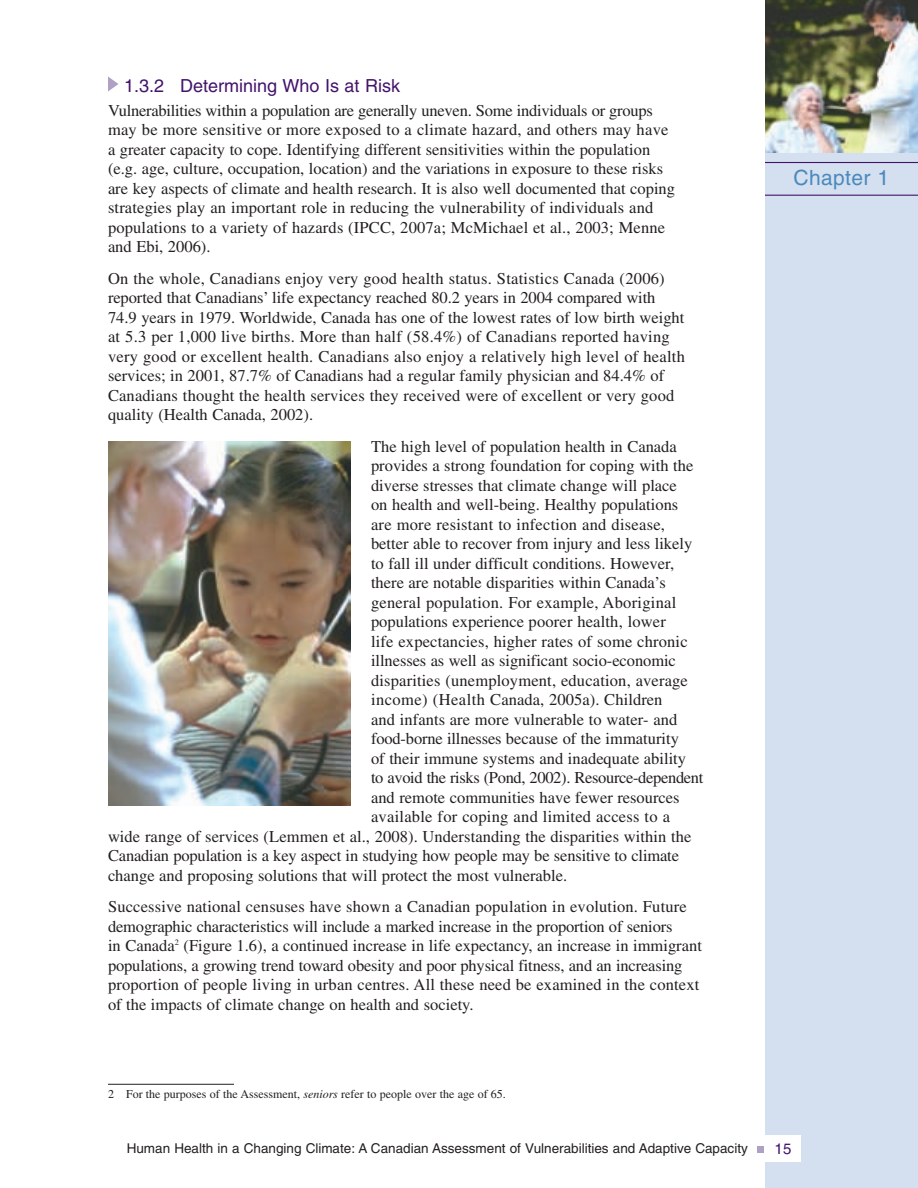
<style>
.page{position:relative;width:918px;height:1188px;background:#fff}
.page>*{position:absolute;margin:0;border:0;box-sizing:border-box;transform-origin:0 0}
.t1{font:21px "Helvetica";letter-spacing:.015em;color:#4a89be}
.t2{font:18px "Helvetica";color:#44146b}
.t3{font:16.5px/19.5px "Times";color:#231f20}
.t4{font:16.5px "Times";letter-spacing:-.02em;color:#231f20}
.t5{font:15px "Helvetica";color:#44146b}
.t6{font:13.5px "Helvetica";color:#231f20}
.t7{font:12px "Times";color:#231f20}
.s1{font-style:italic}
</style>
<div class="page">
<div style="left:757px;top:1146px;width:7px;height:7px;background:#afa1c4"></div>
<div style="left:765px;top:0;width:153px;height:1188px;background:#d4e0ef"></div>
<img style="left:765px;top:0;width:153px;height:153px">
<div style="left:765px;top:1135px;width:36px;height:27px;background:#fff"></div>
<svg style="left:108px;top:76px;width:10px;height:16px"></svg>
<hr style="left:765px;top:162px;width:153px;height:1px;background:#44146b">
<hr style="left:765px;top:195px;width:153px;height:1px;background:#44146b">
<img style="left:108px;top:441px;width:242px;height:365px">
<hr style="left:108px;top:1084px;width:126px;height:1px;background:#231f20">
<p class="t2" style="left:124px;top:79px;width:278px">1.3.2 Determining Who Is at Risk</p>
<p class="t3" style="left:108px;top:102px;width:569px">Vulnerabilities within a population are generally uneven. Some individuals or groups may be more sensitive or more exposed to a climate hazard, and others may have a greater capacity to cope. Identifying different sensitivities within the population (e.g. age, culture, occupation, location) and the variations in exposure to these risks are key aspects of climate and health research. It is also well documented that coping strategies play an important role in reducing the vulnerability of individuals and populations to a variety of hazards (IPCC, 2007a; McMichael et al., 2003; Menne and Ebi, 2006).</p>
<p class="t3" style="left:108px;top:270px;width:578px">On the whole, Canadians enjoy very good health status. Statistics Canada (2006) reported that Canadians’ life expectancy reached 80.2 years in 2004 compared with 74.9 years in 1979. Worldwide, Canada has one of the lowest rates of low birth weight at 5.3 per 1,000 live births. More than half (58.4%) of Canadians reported having very good or excellent health. Canadians also enjoy a relatively high level of health services; in 2001, 87.7% of Canadians had a regular family physician and 84.4% of Canadians thought the health services they received were of excellent or very good quality (Health Canada, 2002).</p>
<p class="t3" style="left:371px;top:438px;width:307px">The high level of population health in Canada</p>
<p class="t3" style="left:371px;top:457px;width:324px">provides a strong foundation for coping with the</p>
<p class="t3" style="left:371px;top:477px;width:307px">diverse stresses that climate change will place</p>
<p class="t3" style="left:371px;top:496px;width:309px">on health and well-being. Healthy populations</p>
<p class="t3" style="left:371px;top:516px;width:296px">are more resistant to infection and disease,</p>
<p class="t3" style="left:371px;top:535px;width:323px">better able to recover from injury and less likely</p>
<p class="t3" style="left:371px;top:555px;width:305px">to fall ill under difficult conditions. However,</p>
<p class="t3" style="left:371px;top:574px;width:296px">there are notable disparities within Canada’s</p>
<p class="t3" style="left:371px;top:594px;width:307px">general population. For example, Aboriginal</p>
<p class="t3" style="left:371px;top:613px;width:296px">populations experience poorer health, lower</p>
<p class="t3" style="left:371px;top:633px;width:318px">life expectancies, higher rates of some chronic</p>
<p class="t3" style="left:371px;top:652px;width:306px">illnesses as well as significant socio-economic</p>
<p class="t3" style="left:371px;top:672px;width:318px">disparities (unemployment, education, average</p>
<p class="t3" style="left:371px;top:691px;width:293px">income) (Health Canada, 2005a). Children</p>
<p class="t3" style="left:371px;top:711px;width:308px">and infants are more vulnerable to water- and</p>
<p class="t3" style="left:371px;top:730px;width:309px">food-borne illnesses because of the immaturity</p>
<p class="t3" style="left:371px;top:750px;width:317px">of their immune systems and inadequate ability</p>
<p class="t4" style="left:371px;top:772px;width:334px">to avoid the risks (Pond, 2002). Resource-dependent</p>
<p class="t3" style="left:371px;top:789px;width:310px">and remote communities have fewer resources</p>
<p class="t3" style="left:371px;top:809px;width:301px">available for coping and limited access to a</p>
<p class="t3" style="left:108px;top:828px;width:585px">wide range of services (Lemmen et al., 2008). Understanding the disparities within the</p>
<p class="t3" style="left:108px;top:848px;width:573px">Canadian population is a key aspect in studying how people may be sensitive to climate</p>
<p class="t3" style="left:108px;top:867px;width:461px">change and proposing solutions that will protect the most vulnerable.</p>
<p class="t3" style="left:108px;top:899px;width:595px">Successive national censuses have shown a Canadian population in evolution. Future demographic characteristics will include a marked increase in the proportion of seniors<br>in Canada<sup>2</sup> (Figure 1.6), a continued increase in life expectancy, an increase in immigrant populations, a growing trend toward obesity and poor physical fitness, and an increasing proportion of people living in urban centres. All these need be examined in the context of the impacts of climate change on health and society.</p>
<p class="t7" style="left:108px;top:1090px;width:399px">2 For the purposes of the Assessment, <span class="s1">seniors</span> refer to people over the age of 65.</p>
<p class="t1" style="left:794px;top:170px;width:97px">Chapter 1</p>
<p class="t6" style="left:127px;top:1143px;width:623px">Human Health in a Changing Climate: A Canadian Assessment of Vulnerabilities and Adaptive Capacity</p>
<p class="t5" style="left:775px;top:1143px;width:18px">15</p>
</div>
